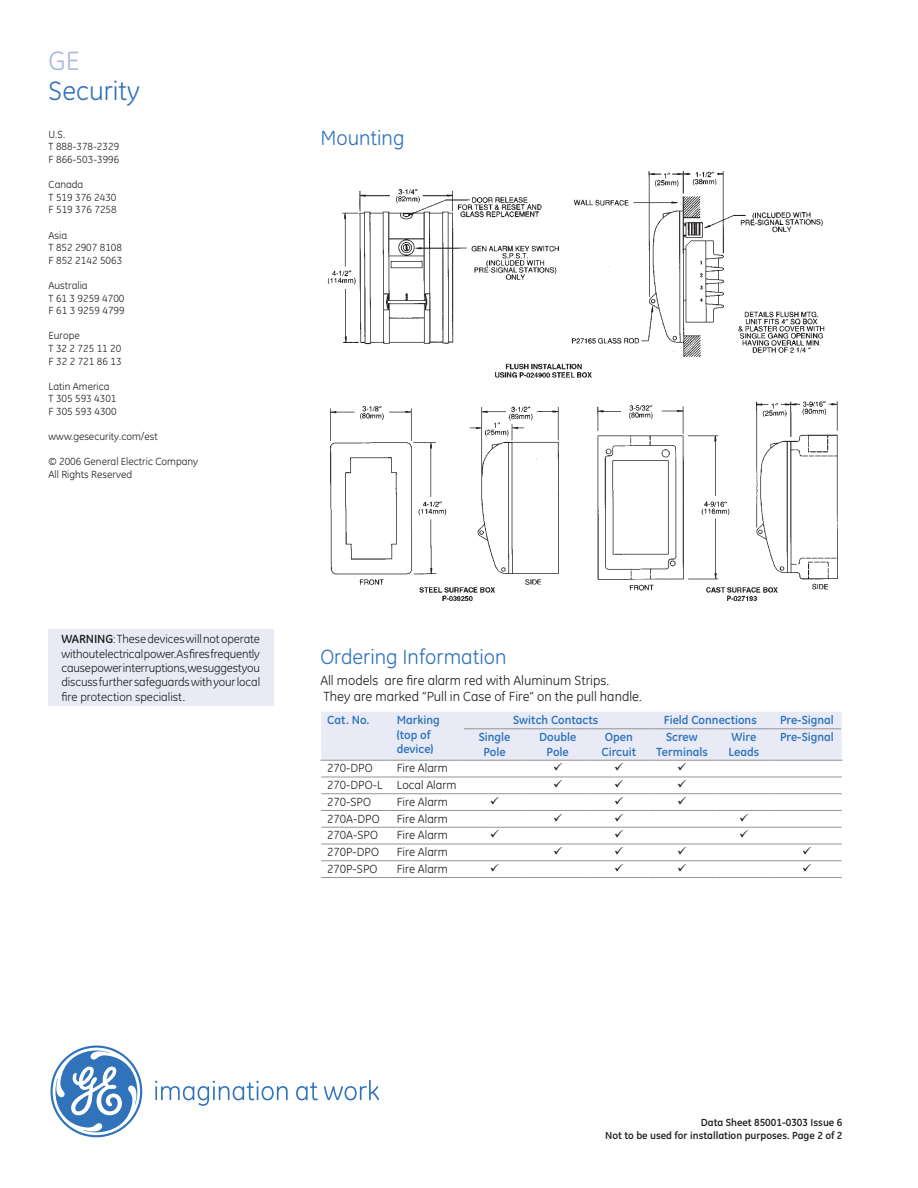
<style>
.page{position:relative;width:918px;height:1188px;background:#fff}
.page>*{position:absolute;margin:0;border:0;box-sizing:border-box;transform-origin:0 0}
.t1{font:27px "GE Inspira";color:#3473ba}
.t2{font:27px "GE Inspira";color:#a9b8de}
.HEAD{font:21px "GE Inspira";color:#3073ba}
.BODY{font:13.5px/16.2px "GE Inspira";color:#231f20}
.BODY-2{font:12px/14.4px "GE Inspira";letter-spacing:-.01em;color:#231f20;text-align:justify}
.Table_Head{font:700 12px/14.4px "GE Inspira";color:#3073ba}
.Table_Body{font:12px "GE Inspira";color:#231f20}
.t3{font:10.5px "GE Inspira";color:#231f20}
.t4{font:700 10.5px "GE Inspira";color:#231f20}
.s1{font-weight:700}
</style>
<div class="page">
<svg style="left:155px;top:1081px;width:133px;height:25px"></svg>
<svg style="left:296px;top:1082px;width:22px;height:18px"></svg>
<svg style="left:324px;top:1080px;width:55px;height:20px"></svg>
<svg style="left:51px;top:1046px;width:91px;height:91px"></svg>
<img style="left:327px;top:171px;width:511px;height:430px">
<div style="left:48px;top:629px;width:226px;height:76px;background:#e8ebf6"></div>
<hr style="left:320px;top:760px;width:71px;height:1px;background:#939598">
<hr style="left:772px;top:760px;width:71px;height:1px;background:#939598">
<hr style="left:321px;top:777px;width:70px;height:1px;background:#939598">
<hr style="left:391px;top:777px;width:72px;height:1px;background:#939598">
<hr style="left:463px;top:777px;width:63px;height:1px;background:#939598">
<hr style="left:526px;top:777px;width:63px;height:1px;background:#939598">
<hr style="left:589px;top:777px;width:59px;height:1px;background:#939598">
<hr style="left:648px;top:777px;width:68px;height:1px;background:#939598">
<hr style="left:716px;top:777px;width:56px;height:1px;background:#939598">
<hr style="left:772px;top:777px;width:70px;height:1px;background:#939598">
<hr style="left:321px;top:793px;width:70px;height:1px;background:#939598">
<hr style="left:391px;top:793px;width:72px;height:1px;background:#939598">
<hr style="left:463px;top:793px;width:63px;height:1px;background:#939598">
<hr style="left:526px;top:793px;width:63px;height:1px;background:#939598">
<hr style="left:589px;top:793px;width:59px;height:1px;background:#939598">
<hr style="left:648px;top:793px;width:68px;height:1px;background:#939598">
<hr style="left:716px;top:793px;width:56px;height:1px;background:#939598">
<hr style="left:772px;top:793px;width:70px;height:1px;background:#939598">
<hr style="left:321px;top:810px;width:70px;height:1px;background:#939598">
<hr style="left:391px;top:810px;width:72px;height:1px;background:#939598">
<hr style="left:463px;top:810px;width:63px;height:1px;background:#939598">
<hr style="left:526px;top:810px;width:63px;height:1px;background:#939598">
<hr style="left:589px;top:810px;width:59px;height:1px;background:#939598">
<hr style="left:648px;top:810px;width:68px;height:1px;background:#939598">
<hr style="left:716px;top:810px;width:56px;height:1px;background:#939598">
<hr style="left:772px;top:810px;width:70px;height:1px;background:#939598">
<hr style="left:321px;top:827px;width:70px;height:1px;background:#939598">
<hr style="left:391px;top:827px;width:72px;height:1px;background:#939598">
<hr style="left:463px;top:827px;width:63px;height:1px;background:#939598">
<hr style="left:526px;top:827px;width:63px;height:1px;background:#939598">
<hr style="left:589px;top:827px;width:59px;height:1px;background:#939598">
<hr style="left:648px;top:827px;width:68px;height:1px;background:#939598">
<hr style="left:716px;top:827px;width:56px;height:1px;background:#939598">
<hr style="left:772px;top:827px;width:70px;height:1px;background:#939598">
<hr style="left:321px;top:844px;width:70px;height:1px;background:#939598">
<hr style="left:391px;top:844px;width:72px;height:1px;background:#939598">
<hr style="left:463px;top:844px;width:63px;height:1px;background:#939598">
<hr style="left:526px;top:844px;width:63px;height:1px;background:#939598">
<hr style="left:589px;top:844px;width:59px;height:1px;background:#939598">
<hr style="left:648px;top:844px;width:68px;height:1px;background:#939598">
<hr style="left:716px;top:844px;width:56px;height:1px;background:#939598">
<hr style="left:772px;top:844px;width:70px;height:1px;background:#939598">
<hr style="left:321px;top:860px;width:70px;height:1px;background:#939598">
<hr style="left:391px;top:860px;width:72px;height:1px;background:#939598">
<hr style="left:463px;top:860px;width:63px;height:1px;background:#939598">
<hr style="left:526px;top:860px;width:63px;height:1px;background:#939598">
<hr style="left:589px;top:860px;width:59px;height:1px;background:#939598">
<hr style="left:648px;top:860px;width:68px;height:1px;background:#939598">
<hr style="left:716px;top:860px;width:56px;height:1px;background:#939598">
<hr style="left:772px;top:860px;width:70px;height:1px;background:#939598">
<hr style="left:321px;top:877px;width:70px;height:1px;background:#939598">
<hr style="left:391px;top:877px;width:72px;height:1px;background:#939598">
<hr style="left:463px;top:877px;width:63px;height:1px;background:#939598">
<hr style="left:526px;top:877px;width:63px;height:1px;background:#939598">
<hr style="left:589px;top:877px;width:59px;height:1px;background:#939598">
<hr style="left:648px;top:877px;width:68px;height:1px;background:#939598">
<hr style="left:716px;top:877px;width:56px;height:1px;background:#939598">
<hr style="left:772px;top:877px;width:70px;height:1px;background:#939598">
<svg style="left:321px;top:712px;width:521px;height:49px;background:#e5e8f2"></svg>
<p class="t2" style="left:49px;top:46px;width:32px">GE</p>
<p class="t1" style="left:49px;top:76px;width:93px">Security</p>
<p class="t3" style="left:49px;top:128px;width:18px">U.S.</p>
<p class="t3" style="left:49px;top:141px;width:72px">T 888-378-2329</p>
<p class="t3" style="left:49px;top:154px;width:72px">F 866-503-3996</p>
<p class="t3" style="left:49px;top:179px;width:36px">Canada</p>
<p class="t3" style="left:49px;top:191px;width:69px">T 519 376 2430</p>
<p class="t3" style="left:49px;top:204px;width:70px">F 519 376 7258</p>
<p class="t3" style="left:49px;top:229px;width:20px">Asia</p>
<p class="t3" style="left:49px;top:242px;width:75px">T 852 2907 8108</p>
<p class="t3" style="left:49px;top:254px;width:75px">F 852 2142 5063</p>
<p class="t3" style="left:49px;top:280px;width:41px">Australia</p>
<p class="t3" style="left:49px;top:292px;width:77px">T 61 3 9259 4700</p>
<p class="t3" style="left:49px;top:305px;width:78px">F 61 3 9259 4799</p>
<p class="t3" style="left:49px;top:330px;width:33px">Europe</p>
<p class="t3" style="left:49px;top:343px;width:74px">T 32 2 725 11 20</p>
<p class="t3" style="left:49px;top:355px;width:74px">F 32 2 721 86 13</p>
<p class="t3" style="left:49px;top:380px;width:62px">Latin America</p>
<p class="t3" style="left:49px;top:393px;width:69px">T 305 593 4301</p>
<p class="t3" style="left:49px;top:406px;width:70px">F 305 593 4300</p>
<p class="t3" style="left:49px;top:431px;width:111px">www.gesecurity.com/est</p>
<p class="t3" style="left:49px;top:456px;width:151px">© 2006 General Electric Company</p>
<p class="t3" style="left:49px;top:469px;width:85px">All Rights Reserved</p>
<p class="HEAD" style="left:320px;top:126px;width:86px">Mounting</p>
<p class="BODY-2" style="left:62px;top:632px;width:200px"><span class="s1">WARNING</span>: These devices will not operate without electrical power. As fires frequently cause power interruptions, we suggest you discuss further safeguards with your local fire protection specialist.</p>
<p class="HEAD" style="left:320px;top:645px;width:188px">Ordering Information</p>
<p class="BODY" style="left:320px;top:672px;width:323px">All models are fire alarm red with Aluminum Strips.<br>They are marked “Pull in Case of Fire” on the pull handle.</p>
<p class="Table_Head" style="left:327px;top:713px;width:44px">Cat. No.</p>
<p class="Table_Head" style="left:397px;top:713px;width:45px">Marking (top of device)</p>
<p class="Table_Head" style="left:513px;top:713px;width:86px">Switch Contacts</p>
<p class="Table_Head" style="left:664px;top:713px;width:95px">Field Connections</p>
<p class="Table_Head" style="left:780px;top:713px;width:55px">Pre-Signal</p>
<p class="Table_Head" style="left:479px;top:730px;width:33px;text-align:center">Single<br>Pole</p>
<p class="Table_Head" style="left:539px;top:730px;width:39px;text-align:center">Double<br>Pole</p>
<p class="Table_Head" style="left:602px;top:730px;width:36px">Open<br>Circuit</p>
<p class="Table_Head" style="left:656px;top:730px;width:53px;text-align:center">Screw<br>Terminals</p>
<p class="Table_Head" style="left:728px;top:730px;width:32px">Wire<br>Leads</p>
<p class="Table_Head" style="left:780px;top:730px;width:55px">Pre-Signal</p>
<p class="Table_Body" style="left:327px;top:762px;width:47px">270-DPO</p>
<p class="Table_Body" style="left:397px;top:762px;width:53px">Fire Alarm</p>
<p class="Table_Body" style="left:327px;top:778px;width:57px">270-DPO-L</p>
<p class="Table_Body" style="left:397px;top:778px;width:61px">Local Alarm</p>
<p class="Table_Body" style="left:327px;top:795px;width:46px">270-SPO</p>
<p class="Table_Body" style="left:397px;top:795px;width:53px">Fire Alarm</p>
<p class="Table_Body" style="left:327px;top:812px;width:54px">270A-DPO</p>
<p class="Table_Body" style="left:397px;top:812px;width:53px">Fire Alarm</p>
<p class="Table_Body" style="left:327px;top:829px;width:52px">270A-SPO</p>
<p class="Table_Body" style="left:397px;top:829px;width:53px">Fire Alarm</p>
<p class="Table_Body" style="left:327px;top:845px;width:54px">270P-DPO</p>
<p class="Table_Body" style="left:397px;top:845px;width:53px">Fire Alarm</p>
<p class="Table_Body" style="left:327px;top:862px;width:52px">270P-SPO</p>
<p class="Table_Body" style="left:397px;top:862px;width:53px">Fire Alarm</p>
<p class="t4" style="left:701px;top:1116px;width:143px">Data Sheet 85001-0303 Issue 6</p>
<p class="t4" style="left:605px;top:1128px;width:238px">Not to be used for installation purposes. Page of 2</p>
</div>
